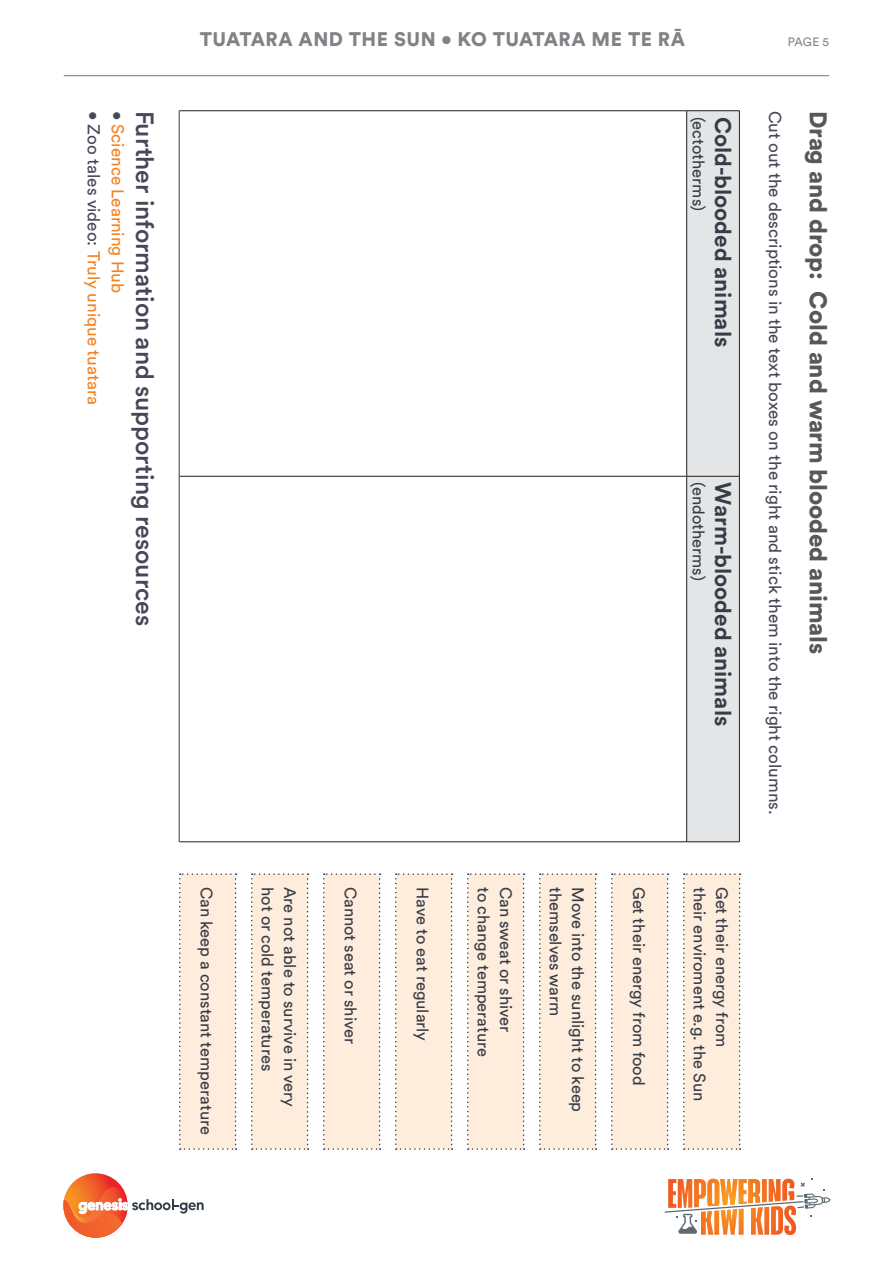
<style>
.page{position:relative;width:893px;height:1263px;background:#fff}
.page>*{position:absolute;margin:0;border:0;box-sizing:border-box;transform-origin:0 0}
.t1{font:500 24.75px "Circular Std";color:#454957}
.H3_Heading{font:900 24px "Circular Std";letter-spacing:-.005em;color:#57585a}
.t2{font:700 22.5px "Circular Pro";color:#373c47}
.t3{font:900 19.5px "Circular Pro";letter-spacing:.02em;color:#808285}
.t4{font:17.1px "Circular Std";color:#454957}
.t5{font:17.1px "Circular Std";color:#f58220}
.t6{font:16.5px "Circular Pro";color:#373c47}
.t7{font:12px "Circular Std";color:#808285}
.s1{font-family:"Circular Std"}
.s2{color:#454957}
</style>
<div class="page">
<svg style="left:665px;top:1178px;width:166px;height:57px"></svg>
<hr style="left:64px;top:75px;width:765px;height:1px;background:#808285">
<svg style="left:63px;top:1173px;width:141px;height:65px"></svg>
<div style="left:687px;top:111px;width:52px;height:730px;background:#e4e5e6"></div>
<hr style="left:739px;top:111px;width:1px;height:365px;background:#231f20">
<hr style="left:687px;top:110px;width:52px;height:1px;background:#231f20">
<hr style="left:739px;top:476px;width:1px;height:366px;background:#231f20">
<hr style="left:687px;top:476px;width:52px;height:1px;background:#231f20">
<hr style="left:687px;top:841px;width:52px;height:1px;background:#231f20">
<hr style="left:179px;top:110px;width:507px;height:1px;background:#231f20">
<hr style="left:179px;top:476px;width:507px;height:1px;background:#231f20">
<hr style="left:179px;top:841px;width:507px;height:1px;background:#231f20">
<hr style="left:686px;top:111px;width:1px;height:365px;background:#231f20">
<hr style="left:686px;top:476px;width:1px;height:366px;background:#231f20">
<hr style="left:179px;top:111px;width:1px;height:365px;background:#373c47">
<hr style="left:179px;top:476px;width:1px;height:366px;background:#373c47">
<div style="left:683px;top:873px;width:58px;height:277px;background:#feeddc"></div>
<div style="left:611px;top:873px;width:58px;height:277px;background:#feeddc"></div>
<div style="left:539px;top:873px;width:58px;height:277px;background:#feeddc"></div>
<div style="left:467px;top:873px;width:58px;height:277px;background:#feeddc"></div>
<div style="left:395px;top:873px;width:58px;height:277px;background:#feeddc"></div>
<div style="left:323px;top:873px;width:58px;height:277px;background:#feeddc"></div>
<div style="left:251px;top:873px;width:58px;height:277px;background:#feeddc"></div>
<div style="left:179px;top:873px;width:58px;height:277px;background:#feeddc"></div>
<p class="t3" style="left:200px;top:26px;width:487px">TUATARA AND THE SUN <span class="s1">•</span> KO TUATARA ME TE RĀ</p>
<p class="t7" style="left:788px;top:35px;width:43px">PAGE 5</p>
<p class="t5" style="left:104px;top:111px;width:296px;rotate:90deg"><span class="s2">• Zoo tales video:</span> Truly unique tuatara</p>
<p class="t2" style="left:739px;top:117px;width:232px;rotate:90deg">Cold-blooded animals</p>
<p class="t4" style="left:785px;top:111px;width:706px;rotate:90deg">Cut out the descriptions in the text boxes on the right and stick them into the right columns.</p>
<p class="H3_Heading" style="left:834px;top:111px;width:545px;rotate:90deg">Drag and drop: Cold and warm blooded animals</p>
<p class="t5" style="left:128px;top:111px;width:184px;rotate:90deg"><span class="s2">•</span> Science Learning Hub</p>
<p class="t1" style="left:160px;top:111px;width:517px;rotate:90deg">Further information and supporting resources</p>
<p class="t6" style="left:709px;top:117px;width:96px;rotate:90deg">(ectotherms)</p>
<p class="t6" style="left:709px;top:482px;width:100px;rotate:90deg">(endotherms)</p>
<p class="t2" style="left:739px;top:482px;width:245px;rotate:90deg">Warm-blooded animals</p>
<p class="t6" style="left:218px;top:887px;width:249px;rotate:90deg">Can keep a constant temperature</p>
<p class="t6" style="left:279px;top:887px;width:186px;rotate:90deg">hot or cold temperatures</p>
<p class="t6" style="left:301px;top:887px;width:222px;rotate:90deg">Are not able to survive in very</p>
<p class="t6" style="left:362px;top:887px;width:159px;rotate:90deg">Cannot seat or shiver</p>
<p class="t6" style="left:434px;top:887px;width:156px;rotate:90deg">Have to eat regularly</p>
<p class="t6" style="left:495px;top:887px;width:172px;rotate:90deg">to change temperature</p>
<p class="t6" style="left:517px;top:887px;width:147px;rotate:90deg">Can sweat or shiver</p>
<p class="t6" style="left:567px;top:887px;width:131px;rotate:90deg">themselves warm</p>
<p class="t6" style="left:589px;top:887px;width:227px;rotate:90deg">Move into the sunlight to keep</p>
<p class="t6" style="left:650px;top:887px;width:200px;rotate:90deg">Get their energy from food</p>
<p class="t6" style="left:711px;top:887px;width:216px;rotate:90deg">their enviroment e.g. the Sun</p>
<p class="t6" style="left:733px;top:887px;width:162px;rotate:90deg">Get their energy from</p>
</div>
